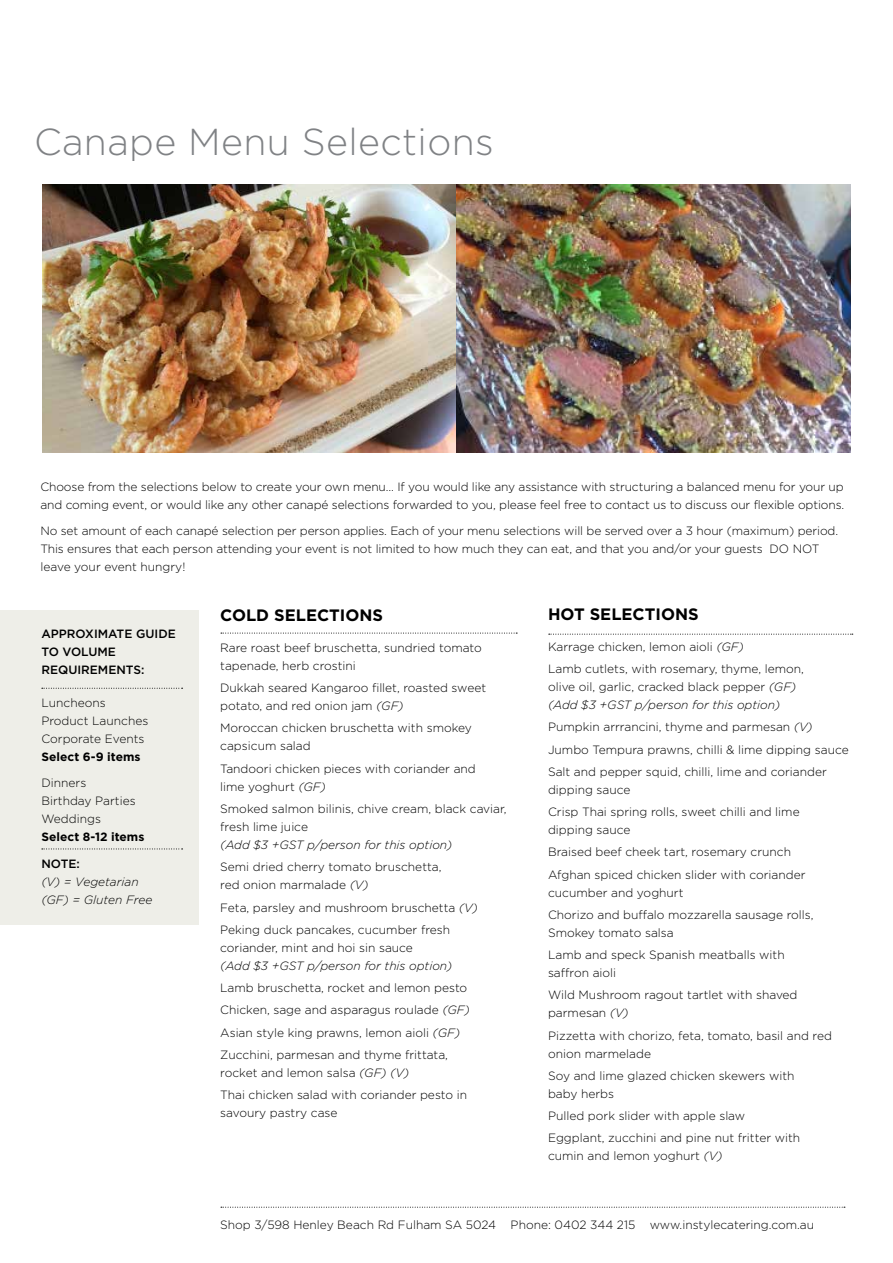
<style>
.page{position:relative;width:893px;height:1263px;background:#fff}
.page>*{position:absolute;margin:0;border:0;box-sizing:border-box;transform-origin:0 0}
.t1{font:300 37.5px "Gotham";letter-spacing:.01em;color:#808285}
.t2{font:700 16.5px "Gotham";color:#000}
.t3{font:300 12px/22.2px "Gotham";color:#000}
.t4{font:italic 300 12px/18px "Gotham";color:#000}
.t5{font:500 12px/18px "Gotham";color:#000}
.t6{font:700 12px "Gotham";color:#000}
.s1{font-style:italic}
.s2{font-style:normal}
</style>
<div class="page">
<div style="left:0;top:610px;width:199px;height:315px;background:#eeeee8"></div>
<svg style="left:221px;top:633px;width:296px;height:1px"></svg>
<svg style="left:42px;top:688px;width:141px;height:1px"></svg>
<svg style="left:42px;top:848px;width:141px;height:1px"></svg>
<svg style="left:549px;top:634px;width:304px;height:1px"></svg>
<svg style="left:221px;top:1207px;width:624px;height:1px"></svg>
<img style="left:43px;top:184px;width:807px;height:268px">
<h1 class="t1" style="left:34px;top:122px;width:461px">Canape Menu Selections</h1>
<p class="t3" style="left:40px;top:477px;width:805px;line-height:18px">Choose from the selections below to create your own menu… If you would like any assistance with structuring a balanced menu for your up and coming event, or would like any other canapé selections forwarded to you, please feel free to contact us to discuss our flexible options.</p>
<p class="t3" style="left:40px;top:522px;width:799px;line-height:18px">No set amount of each canapé selection per person applies. Each of your menu selections will be served over a 3 hour (maximum) period.<br>This ensures that each person attending your event is not limited to how much they can eat, and that you and/or your guests DO NOT leave your event hungry!</p>
<h2 class="t2" style="left:220px;top:606px;width:164px">COLD SELECTIONS</h2>
<p class="t3" style="left:220px;top:638px;width:263px;line-height:18px">Rare roast beef bruschetta, sundried tomato tapenade, herb crostini</p>
<p class="t3" style="left:220px;top:679px;width:267px;line-height:18px">Dukkah seared Kangaroo fillet, roasted sweet potato, and red onion jam <span class="s1">(GF)</span></p>
<p class="t3" style="left:220px;top:719px;width:253px;line-height:18px">Moroccan chicken bruschetta with smokey capsicum salad</p>
<p class="t3" style="left:220px;top:759px;width:257px;line-height:18px">Tandoori chicken pieces with coriander and lime yoghurt <span class="s1">(GF)</span></p>
<p class="t3" style="left:220px;top:799px;width:288px;line-height:18px">Smoked salmon bilinis, chive cream, black caviar, fresh lime juice</p>
<p class="t4" style="left:220px;top:836px;width:234px">(Add $3 +GST p/person for this option)</p>
<p class="t3" style="left:220px;top:858px;width:223px;line-height:18px">Semi dried cherry tomato bruschetta, red onion marmalade <span class="s1">(V)</span></p>
<p class="t3" style="left:220px;top:896px;width:259px">Feta, parsley and mushroom bruschetta <span class="s1">(V)<br></span>Peking duck pancakes, cucumber fresh</p>
<p class="t3" style="left:220px;top:936px;width:194px">coriander, mint and hoi sin sauce</p>
<p class="t4" style="left:220px;top:956px;width:234px">(Add $3 +GST p/person for this option)</p>
<p class="t3" style="left:220px;top:976px;width:251px">Lamb bruschetta, rocket and lemon pesto Chicken, sage and asparagus roulade <span class="s1">(GF)<br></span>Asian style king prawns, lemon aioli <span class="s1">(GF)<br></span>Zucchini, parmesan and thyme frittata,</p>
<p class="t3" style="left:220px;top:1061px;width:248px">rocket and lemon salsa <span class="s1">(GF) (V)<br></span>Thai chicken salad with coriander pesto in</p>
<p class="t3" style="left:220px;top:1101px;width:119px">savoury pastry case</p>
<h2 class="t2" style="left:548px;top:605px;width:152px">HOT SELECTIONS</h2>
<p class="t3" style="left:548px;top:635px;width:257px">Karrage chicken, lemon aioli <span class="s1">(GF)<br></span>Lamb cutlets, with rosemary, thyme, lemon,</p>
<p class="t4" style="left:548px;top:678px;width:250px"><span class="s2">olive oil, garlic, cracked black pepper</span> (GF) (Add $3 +GST p/person for this option)</p>
<p class="t3" style="left:548px;top:716px;width:302px">Pumpkin arrrancini, thyme and parmesan <span class="s1">(V)<br></span>Jumbo Tempura prawns, chilli &amp; lime dipping sauce<br>Salt and pepper squid, chilli, lime and coriander</p>
<p class="t3" style="left:548px;top:778px;width:253px">dipping sauce<br>Crisp Thai spring rolls, sweet chilli and lime</p>
<p class="t3" style="left:548px;top:819px;width:259px">dipping sauce<br>Braised beef cheek tart, rosemary crunch<br>Afghan spiced chicken slider with coriander</p>
<p class="t3" style="left:548px;top:881px;width:267px">cucumber and yoghurt<br>Chorizo and buffalo mozzarella sausage rolls,</p>
<p class="t3" style="left:548px;top:921px;width:238px">Smokey tomato salsa<br>Lamb and speck Spanish meatballs with</p>
<p class="t3" style="left:548px;top:962px;width:251px">saffron aioli<br>Wild Mushroom ragout tartlet with shaved</p>
<p class="t3" style="left:548px;top:1002px;width:286px">parmesan <span class="s1">(V)<br></span>Pizzetta with chorizo, feta, tomato, basil and red</p>
<p class="t3" style="left:548px;top:1042px;width:248px">onion marmelade<br>Soy and lime glazed chicken skewers with</p>
<p class="t3" style="left:548px;top:1082px;width:254px">baby herbs<br>Pulled pork slider with apple slaw<br>Eggplant, zucchini and pine nut fritter with</p>
<p class="t3" style="left:548px;top:1145px;width:176px">cumin and lemon yoghurt <span class="s1">(V)</span></p>
<p class="t5" style="left:41px;top:625px;width:136px">APPROXIMATE GUIDE<br>TO VOLUME<br>REQUIREMENTS:</p>
<p class="t3" style="left:41px;top:693px;width:108px;line-height:18px">Luncheons<br>Product Launches<br>Corporate Events</p>
<p class="t6" style="left:41px;top:749px;width:101px">Select 6-9 items</p>
<p class="t3" style="left:41px;top:774px;width:96px;line-height:18px">Dinners<br>Birthday Parties<br>Weddings</p>
<p class="t6" style="left:41px;top:830px;width:104px">Select 8-12 items</p>
<p class="t5" style="left:41px;top:854px;width:40px">NOTE:</p>
<p class="t4" style="left:41px;top:872px;width:112px">(V) = Vegetarian (GF) = Gluten Free</p>
<p class="t3" style="left:220px;top:1214px;width:595px">Shop 3/598 Henley Beach Rd Fulham SA 5024 Phone: 0402 344 215 www.instylecatering.com.au</p>
</div>
